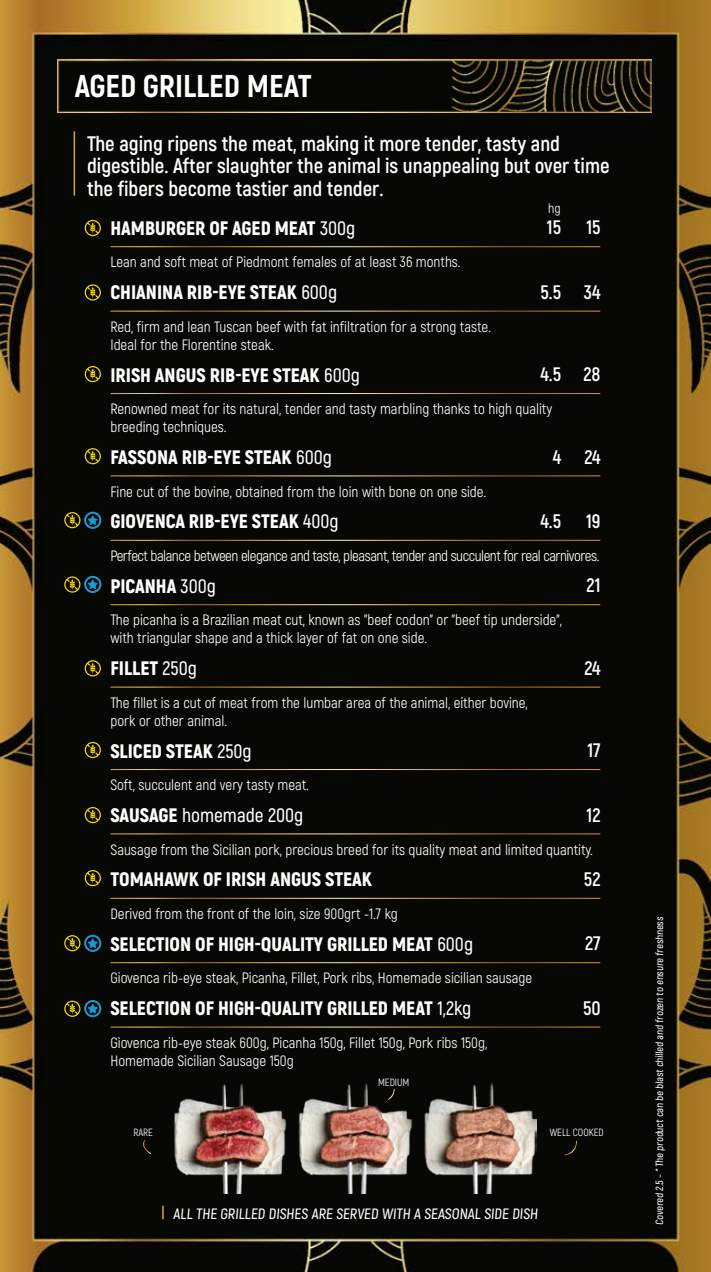
<style>
.page{position:relative;width:711px;height:1272px;background:#fff}
.page>*{position:absolute;margin:0;border:0;box-sizing:border-box;transform-origin:0 0}
.t1{font:800 31.5px "Akrobat";color:#fff}
.t2{font:700 21px/22.5px "Akrobat";color:#fff}
.t3{font:900 19.5px "Akrobat";color:#fff}
.t4{font:700 19.5px "Akrobat";color:#fff}
.t5{font:600 19.5px "Akrobat";color:#fff}
.t6{font:15px/18px "Akrobat";color:#fff}
.t7{font:15px "Akrobat";letter-spacing:-.03em;color:#fff}
.t8{font:600 15px "Akrobat";color:#fff}
.t9{font:13.5px "Akrobat";color:#fff}
.t10{font:600 10.5px "Akrobat";color:#fff}
.t11{font:10.5px "Akrobat";color:#fff}
.s1{font-weight:600}
.s2{font-weight:900}
</style>
<div class="page">
<img style="left:0;top:0;width:710px;height:1271px">
<img style="left:58px;top:60px;width:593px;height:53px">
<svg style="left:162px;top:1205px;width:2px;height:14px"></svg>
<hr style="left:110px;top:246px;width:490px;height:1px;background:#fff">
<hr style="left:110px;top:311px;width:490px;height:1px;background:#fff">
<hr style="left:110px;top:393px;width:490px;height:1px;background:#fff">
<hr style="left:110px;top:475px;width:490px;height:1px;background:#fff">
<hr style="left:110px;top:540px;width:490px;height:1px;background:#fff">
<hr style="left:110px;top:604px;width:490px;height:1px;background:#fff">
<hr style="left:110px;top:686px;width:490px;height:1px;background:#fff">
<hr style="left:110px;top:769px;width:490px;height:1px;background:#fff">
<hr style="left:110px;top:833px;width:490px;height:1px;background:#fff">
<hr style="left:110px;top:897px;width:490px;height:1px;background:#fff">
<hr style="left:110px;top:962px;width:490px;height:1px;background:#fff">
<hr style="left:110px;top:1026px;width:490px;height:1px;background:#fff">
<hr style="left:74px;top:131px;width:1px;height:65px;background:#fff">
<svg style="left:85px;top:220px;width:16px;height:16px"></svg>
<svg style="left:85px;top:284px;width:16px;height:16px"></svg>
<svg style="left:85px;top:366px;width:16px;height:16px"></svg>
<svg style="left:85px;top:448px;width:16px;height:16px"></svg>
<svg style="left:85px;top:742px;width:16px;height:16px"></svg>
<svg style="left:85px;top:807px;width:16px;height:16px"></svg>
<svg style="left:85px;top:870px;width:16px;height:16px"></svg>
<svg style="left:64px;top:935px;width:37px;height:16px"></svg>
<svg style="left:64px;top:1000px;width:37px;height:16px"></svg>
<svg style="left:85px;top:660px;width:16px;height:16px"></svg>
<svg style="left:64px;top:512px;width:37px;height:16px"></svg>
<svg style="left:64px;top:576px;width:37px;height:16px"></svg>
<img style="left:175px;top:1081px;width:360px;height:112px">
<svg style="left:141px;top:1139px;width:11px;height:15px"></svg>
<svg style="left:563px;top:1140px;width:13px;height:15px"></svg>
<svg style="left:387px;top:1088px;width:8px;height:12px"></svg>
<h1 class="t1" style="left:75px;top:66px;width:238px">AGED GRILLED MEAT</h1>
<h2 class="t2" style="left:87px;top:132px;width:523px">The aging ripens the meat, making it more tender, tasty and digestible. After slaughter the animal is unappealing but over time the fibers become tastier and tender.</h2>
<h3 class="t4" style="left:546px;top:215px;width:16px">15</h3>
<p class="t9" style="left:548px;top:200px;width:14px">hg</p>
<h3 class="t4" style="left:586px;top:215px;width:16px">15</h3>
<h3 class="t3" style="left:110px;top:215px;width:246px">HAMBURGER OF AGED MEAT <span class="s1">300g</span></h3>
<p class="t6" style="left:110px;top:253px;width:351px">Lean and soft meat of Piedmont females of at least 36 months.</p>
<h3 class="t3" style="left:110px;top:280px;width:228px">CHIANINA RIB-EYE STEAK <span class="s1">600g</span></h3>
<p class="t6" style="left:110px;top:317px;width:382px">Red, firm and lean Tuscan beef with fat infiltration for a strong taste.<br>Ideal for the Florentine steak.</p>
<h3 class="t3" style="left:110px;top:362px;width:251px">IRISH ANGUS RIB-EYE STEAK <span class="s1">600g</span></h3>
<p class="t6" style="left:110px;top:400px;width:443px">Renowned meat for its natural, tender and tasty marbling thanks to high quality breeding techniques.</p>
<h3 class="t3" style="left:110px;top:444px;width:223px">FASSONA RIB-EYE STEAK <span class="s1">600g</span></h3>
<p class="t6" style="left:110px;top:482px;width:377px">Fine cut of the bovine, obtained from the loin with bone on one side.</p>
<h3 class="t3" style="left:110px;top:509px;width:230px">GIOVENCA RIB-EYE STEAK <span class="s1">400g</span></h3>
<p class="t7" style="left:110px;top:546px;width:490px">Perfect balance between elegance and taste, pleasant, tender and succulent for real carnivores.</p>
<h3 class="t3" style="left:110px;top:573px;width:107px">PICANHA <span class="s1">300g</span></h3>
<p class="t6" style="left:110px;top:611px;width:452px">The picanha is a Brazilian meat cut, known as "beef codon" or "beef tip underside", with triangular shape and a thick layer of fat on one side.</p>
<h3 class="t3" style="left:110px;top:655px;width:88px">FILLET <span class="s1">250g</span></h3>
<p class="t6" style="left:110px;top:693px;width:418px">The fillet is a cut of meat from the lumbar area of the animal, either bovine, pork or other animal.</p>
<h3 class="t3" style="left:110px;top:738px;width:143px">SLICED STEAK <span class="s1">250g</span></h3>
<p class="t6" style="left:110px;top:775px;width:200px">Soft, succulent and very tasty meat.</p>
<h3 class="t5" style="left:110px;top:803px;width:194px"><span class="s2">SAUSAGE</span> homemade 200g</h3>
<p class="t6" style="left:110px;top:840px;width:483px">Sausage from the Sicilian pork, precious breed for its quality meat and limited quantity.</p>
<h3 class="t3" style="left:110px;top:867px;width:263px">TOMAHAWK OF IRISH ANGUS STEAK</h3>
<p class="t6" style="left:110px;top:904px;width:288px">Derived from the front of the loin, size 900grt -1.7 kg</p>
<h3 class="t3" style="left:110px;top:931px;width:364px">SELECTION OF HIGH-QUALITY GRILLED MEAT <span class="s1">600g</span></h3>
<p class="t6" style="left:110px;top:969px;width:423px">Giovenca rib-eye steak, Picanha, Fillet, Pork ribs, Homemade sicilian sausage</p>
<h3 class="t3" style="left:110px;top:995px;width:362px">SELECTION OF HIGH-QUALITY GRILLED MEAT <span class="s1">1,2kg</span></h3>
<p class="t6" style="left:110px;top:1033px;width:378px">Giovenca rib-eye steak 600g, Picanha 150g, Fillet 150g, Pork ribs 150g,<br>Homemade Sicilian Sausage 150g</p>
<h3 class="t4" style="left:583px;top:280px;width:18px">34</h3>
<h3 class="t4" style="left:540px;top:280px;width:22px">5.5</h3>
<h3 class="t4" style="left:583px;top:362px;width:19px">28</h3>
<h3 class="t4" style="left:540px;top:362px;width:22px">4.5</h3>
<h3 class="t4" style="left:584px;top:444px;width:18px">24</h3>
<h3 class="t4" style="left:552px;top:444px;width:10px">4</h3>
<h3 class="t4" style="left:585px;top:509px;width:16px">19</h3>
<h3 class="t4" style="left:540px;top:509px;width:22px">4.5</h3>
<h3 class="t4" style="left:586px;top:573px;width:16px">21</h3>
<h3 class="t4" style="left:584px;top:656px;width:18px">24</h3>
<h3 class="t4" style="left:587px;top:738px;width:15px">17</h3>
<h3 class="t4" style="left:586px;top:802px;width:16px">12</h3>
<h3 class="t4" style="left:583px;top:867px;width:18px">52</h3>
<h3 class="t4" style="left:584px;top:931px;width:17px">27</h3>
<h3 class="t4" style="left:582px;top:995px;width:19px">50</h3>
<p class="t11" style="left:133px;top:1125px;width:21px">RARE</p>
<p class="t11" style="left:378px;top:1075px;width:33px">MEDIUM</p>
<p class="t11" style="left:549px;top:1125px;width:56px">WELL COOKED</p>
<p class="t8" style="left:173px;top:1204px;width:367px">ALL THE GRILLED DISHES ARE SERVED WITH A SEASONAL SIDE DISH</p>
<p class="t10" style="left:652px;top:1224px;width:310px;rotate:-90deg">Covered 2.5 - * The product can be blast chilled and frozen to ensure freshness</p>
</div>
